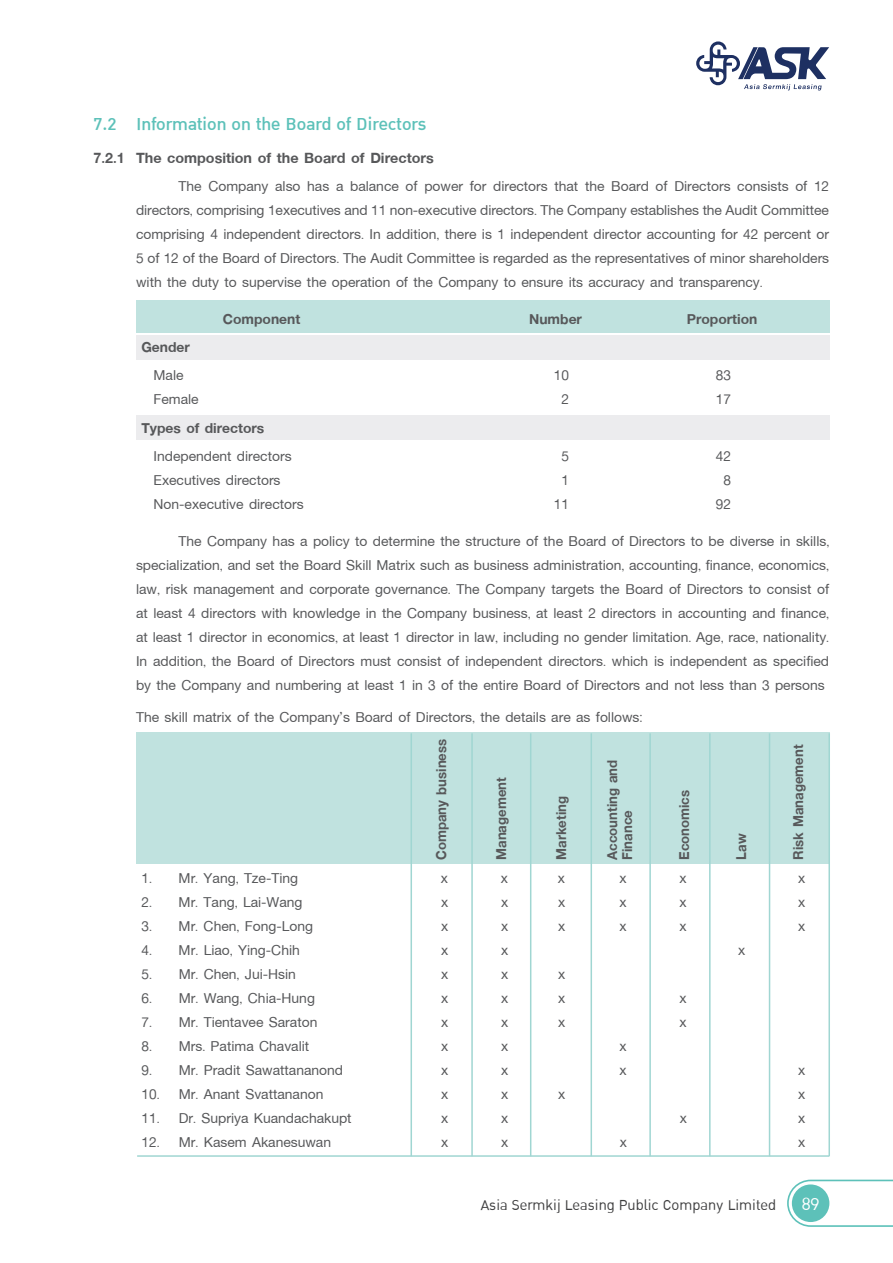
<style>
.page{position:relative;width:893px;height:1263px;background:#fff}
.page>*{position:absolute;margin:0;border:0;box-sizing:border-box;transform-origin:0 0}
.t1{font:500 24px "DB Ozone X";color:#5dc1b9}
.t2{font:700 21.75px "PS Lx Text";color:#57585a}
.t3{font:21px/24px "PS Lx Text";color:#57585a;text-align:justify}
.t4{font:700 21px/15px "PS Lx Text";color:#57585a;scale:.95 1}
.t5{font:700 21px "PS Lx Text";color:#57585a}
.t6{font:19.5px "DB Ozone X";color:#3e3e3f}
.s1{font-size:24px;color:#fff}
</style>
<div class="page">
<svg style="left:787px;top:1180px;width:106px;height:47px"></svg>
<div style="left:792px;top:1184px;width:37px;height:38px;background:#5dc1b9;border-radius:50%"></div>
<svg style="left:696px;top:41px;width:133px;height:49px"></svg>
<div style="left:136px;top:415px;width:693px;height:24px;background:#ececee"></div>
<div style="left:136px;top:335px;width:693px;height:25px;background:#ececee"></div>
<div style="left:136px;top:300px;width:693px;height:33px;background:#c0e2df"></div>
<div style="left:136px;top:732px;width:693px;height:132px;background:#c0e2df"></div>
<hr style="left:411px;top:733px;width:1px;height:423px;background:#a0d6d2">
<hr style="left:471px;top:733px;width:2px;height:423px;background:#a0d6d2">
<hr style="left:530px;top:733px;width:1px;height:423px;background:#a0d6d2">
<hr style="left:591px;top:733px;width:1px;height:423px;background:#a0d6d2">
<hr style="left:649px;top:733px;width:2px;height:423px;background:#a0d6d2">
<hr style="left:709px;top:733px;width:2px;height:423px;background:#a0d6d2">
<hr style="left:769px;top:733px;width:1px;height:423px;background:#a0d6d2">
<hr style="left:828px;top:733px;width:2px;height:423px;background:#a0d6d2">
<hr style="left:137px;top:1155px;width:692px;height:2px;background:#a0d6d2">
<p class="t1" style="left:94px;top:110px;width:335px">7.2 Information on the Board of Directors</p>
<p class="t2" style="left:94px;top:145px;width:342px">7.2.1 The composition of the Board of Directors</p>
<p class="t3" style="left:136px;top:175px;width:695px;text-indent:43px">The Company also has a balance of power for directors that the Board of Directors consists of 12 directors, comprising 1executives and 11 non-executive directors. The Company establishes the Audit Committee comprising 4 independent directors. In addition, there is 1 independent director accounting for 42 percent or 5 of 12 of the Board of Directors. The Audit Committee is regarded as the representatives of minor shareholders with the duty to supervise the operation of the Company to ensure its accuracy and transparency.</p>
<p class="t5" style="left:223px;top:306px;width:79px">Component</p>
<p class="t5" style="left:529px;top:306px;width:54px">Number</p>
<p class="t5" style="left:687px;top:306px;width:72px">Proportion</p>
<p class="t5" style="left:141px;top:335px;width:50px">Gender</p>
<p class="t3" style="left:154px;top:364px;width:32px">Male</p>
<p class="t3" style="left:554px;top:364px;width:17px">10</p>
<p class="t3" style="left:716px;top:364px;width:17px">83</p>
<p class="t3" style="left:154px;top:388px;width:47px">Female</p>
<p class="t3" style="left:561px;top:388px;width:9px">2</p>
<p class="t3" style="left:716px;top:388px;width:17px">17</p>
<p class="t5" style="left:141px;top:415px;width:124px">Types of directors</p>
<p class="t3" style="left:154px;top:445px;width:140px">Independent directors</p>
<p class="t3" style="left:561px;top:445px;width:9px">5</p>
<p class="t3" style="left:716px;top:445px;width:17px">42</p>
<p class="t3" style="left:154px;top:469px;width:129px">Executives directors</p>
<p class="t3" style="left:561px;top:469px;width:9px">1</p>
<p class="t3" style="left:723px;top:469px;width:9px">8</p>
<p class="t3" style="left:154px;top:493px;width:152px">Non-executive directors</p>
<p class="t3" style="left:554px;top:493px;width:17px">11</p>
<p class="t3" style="left:179px;top:487px;width:652px;line-height:36.8px;text-indent:537px">92<br>The Company has a policy to determine the structure of the Board of Directors to be diverse in skills,</p>
<p class="t3" style="left:136px;top:554px;width:695px">specialization, and set the Board Skill Matrix such as business administration, accounting, finance, economics, law, risk management and corporate governance. The Company targets the Board of Directors to consist of at least 4 directors with knowledge in the Company business, at least 2 directors in accounting and finance, at least 1 director in economics, at least 1 director in law, including no gender limitation. Age, race, nationality.<br>In addition, the Board of Directors must consist of independent directors. which is independent as specified by the Company and numbering at least 1 in 3 of the entire Board of Directors and not less than 3 persons</p>
<p class="t3" style="left:136px;top:706px;width:508px">The skill matrix of the Company’s Board of Directors, the details are as follows:</p>
<p class="t4" style="left:435px;top:860px;width:129px;rotate:-90deg">Company business</p>
<p class="t4" style="left:495px;top:860px;width:88px;rotate:-90deg">Management</p>
<p class="t4" style="left:555px;top:860px;width:68px;rotate:-90deg">Marketing</p>
<p class="t4" style="left:606px;top:860px;width:107px;rotate:-90deg">Accounting and<br>Finance</p>
<p class="t4" style="left:678px;top:860px;width:75px;rotate:-90deg">Economics</p>
<p class="t4" style="left:735px;top:860px;width:29px;rotate:-90deg">Law</p>
<p class="t4" style="left:792px;top:860px;width:123px;rotate:-90deg">Risk Management</p>
<p class="t3" style="left:141px;top:867px;width:158px">1. Mr. Yang, Tze-Ting</p>
<p class="t3" style="left:441px;top:867px;width:9px">x</p>
<p class="t3" style="left:501px;top:867px;width:9px">x</p>
<p class="t3" style="left:558px;top:867px;width:9px">x</p>
<p class="t3" style="left:619px;top:867px;width:9px">x</p>
<p class="t3" style="left:679px;top:867px;width:9px">x</p>
<p class="t3" style="left:798px;top:867px;width:9px">x</p>
<p class="t3" style="left:141px;top:891px;width:163px">2. Mr. Tang, Lai-Wang</p>
<p class="t3" style="left:441px;top:891px;width:9px">x</p>
<p class="t3" style="left:501px;top:891px;width:9px">x</p>
<p class="t3" style="left:558px;top:891px;width:9px">x</p>
<p class="t3" style="left:619px;top:891px;width:9px">x</p>
<p class="t3" style="left:679px;top:891px;width:9px">x</p>
<p class="t3" style="left:798px;top:891px;width:9px">x</p>
<p class="t3" style="left:141px;top:915px;width:173px">3. Mr. Chen, Fong-Long</p>
<p class="t3" style="left:441px;top:915px;width:9px">x</p>
<p class="t3" style="left:501px;top:915px;width:9px">x</p>
<p class="t3" style="left:558px;top:915px;width:9px">x</p>
<p class="t3" style="left:619px;top:915px;width:9px">x</p>
<p class="t3" style="left:679px;top:915px;width:9px">x</p>
<p class="t3" style="left:798px;top:915px;width:9px">x</p>
<p class="t3" style="left:141px;top:939px;width:160px">4. Mr. Liao, Ying-Chih</p>
<p class="t3" style="left:441px;top:939px;width:9px">x</p>
<p class="t3" style="left:501px;top:939px;width:9px">x</p>
<p class="t3" style="left:738px;top:939px;width:9px">x</p>
<p class="t3" style="left:142px;top:963px;width:156px">5. Mr. Chen, Jui-Hsin</p>
<p class="t3" style="left:441px;top:963px;width:9px">x</p>
<p class="t3" style="left:501px;top:963px;width:9px">x</p>
<p class="t3" style="left:558px;top:963px;width:9px">x</p>
<p class="t3" style="left:142px;top:987px;width:175px">6. Mr. Wang, Chia-Hung</p>
<p class="t3" style="left:441px;top:987px;width:9px">x</p>
<p class="t3" style="left:501px;top:987px;width:9px">x</p>
<p class="t3" style="left:558px;top:987px;width:9px">x</p>
<p class="t3" style="left:680px;top:987px;width:9px">x</p>
<p class="t3" style="left:142px;top:1011px;width:177px">7. Mr. Tientavee Saraton</p>
<p class="t3" style="left:441px;top:1011px;width:9px">x</p>
<p class="t3" style="left:501px;top:1011px;width:9px">x</p>
<p class="t3" style="left:558px;top:1011px;width:9px">x</p>
<p class="t3" style="left:680px;top:1011px;width:9px">x</p>
<p class="t3" style="left:142px;top:1035px;width:169px">8. Mrs. Patima Chavalit</p>
<p class="t3" style="left:441px;top:1035px;width:9px">x</p>
<p class="t3" style="left:501px;top:1035px;width:9px">x</p>
<p class="t3" style="left:620px;top:1035px;width:9px">x</p>
<p class="t3" style="left:142px;top:1059px;width:203px">9. Mr. Pradit Sawattananond</p>
<p class="t3" style="left:441px;top:1059px;width:9px">x</p>
<p class="t3" style="left:501px;top:1059px;width:9px">x</p>
<p class="t3" style="left:620px;top:1059px;width:9px">x</p>
<p class="t3" style="left:798px;top:1059px;width:9px">x</p>
<p class="t3" style="left:142px;top:1083px;width:183px">10. Mr. Anant Svattananon</p>
<p class="t3" style="left:441px;top:1083px;width:9px">x</p>
<p class="t3" style="left:501px;top:1083px;width:9px">x</p>
<p class="t3" style="left:558px;top:1083px;width:9px">x</p>
<p class="t3" style="left:798px;top:1083px;width:9px">x</p>
<p class="t3" style="left:142px;top:1107px;width:212px">11. Dr. Supriya Kuandachakupt</p>
<p class="t3" style="left:441px;top:1107px;width:9px">x</p>
<p class="t3" style="left:501px;top:1107px;width:9px">x</p>
<p class="t3" style="left:680px;top:1107px;width:9px">x</p>
<p class="t3" style="left:798px;top:1107px;width:9px">x</p>
<p class="t3" style="left:142px;top:1131px;width:191px">12. Mr. Kasem Akanesuwan</p>
<p class="t3" style="left:441px;top:1131px;width:9px">x</p>
<p class="t3" style="left:501px;top:1131px;width:9px">x</p>
<p class="t3" style="left:620px;top:1131px;width:9px">x</p>
<p class="t3" style="left:798px;top:1131px;width:9px">x</p>
<p class="t6" style="left:481px;top:1194px;width:340px">Asia Sermkij Leasing Public Company Limited <span class="s1">89</span></p>
</div>
